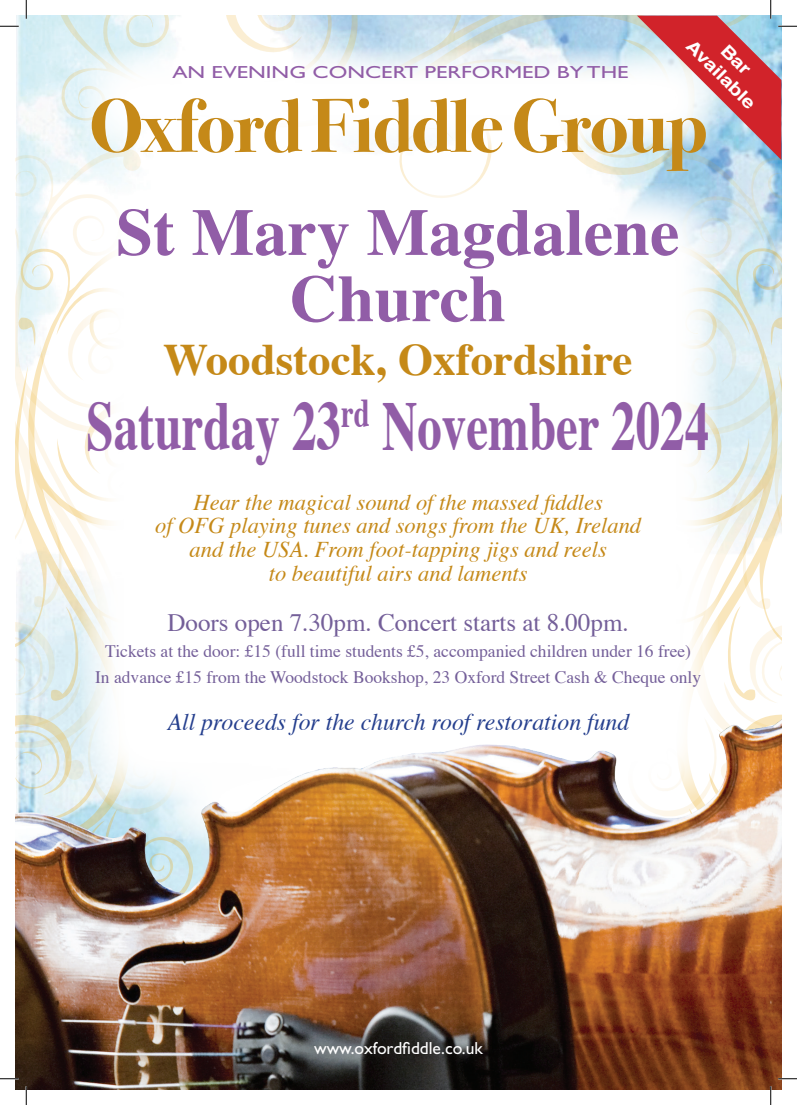
<style>
.page{position:relative;width:797px;height:1105px;background:#fff}
.page>*{position:absolute;margin:0;border:0;box-sizing:border-box;transform-origin:0 0}
.t1{font:700 76.25px "Bodoni Svty Two OSITCTT";letter-spacing:-.02em;color:#c58918}
.t2{font:700 70px "Times";color:#915da7;scale:.7 1}
.t3{font:700 66.25px/66.2px "Times";color:#915da7;text-align:center}
.t4{font:700 45px "Times";color:#c58918}
.t5{font:25px "Times";color:#745f99}
.t6{font:italic 23.75px "Times";color:#253f8e}
.t7{font:italic 22.5px/23.8px "Times";color:#c58918;text-align:center}
.t8{font:17.5px/25.9px "Times";color:#745f99;text-align:center}
.t9{font:17.5px "Gill Sans";color:#915da7;scale:1.3 1}
.t10{font:17.5px "Gill Sans";color:#fff}
.t11{font:700 17.5px "Helvetica";color:#fff;scale:1.2 1}
</style>
<div class="page">
<svg style="left:698px;top:161px;width:83px;height:113px;background:#b5d4e6"></svg>
<svg style="left:703px;top:193px;width:61px;height:67px;background:#cee2eb"></svg>
<svg style="left:718px;top:274px;width:63px;height:241px;background:#dbe9e7"></svg>
<svg style="left:55px;top:16px;width:121px;height:115px;background:#dff0f2"></svg>
<svg style="left:100px;top:16px;width:72px;height:32px;background:#e0efef"></svg>
<svg style="left:226px;top:16px;width:472px;height:173px"></svg>
<svg style="left:16px;top:149px;width:125px;height:122px"></svg>
<svg style="left:40px;top:191px;width:57px;height:67px"></svg>
<svg style="left:16px;top:271px;width:64px;height:242px"></svg>
<div style="left:80px;top:183px;width:638px;height:617px;background:#fff;border-radius:43px"></div>
<svg style="left:82px;top:48px;width:490px;height:100px"></svg>
<img style="left:368px;top:744px;width:193px;height:345px">
<svg style="left:368px;top:1031px;width:126px;height:35px;background:#2a2724"></svg>
<svg style="left:0;top:25px;width:19px;height:2px"></svg>
<svg style="left:25px;top:0;width:2px;height:19px"></svg>
<img style="left:0;top:513px;width:368px;height:592px">
<svg style="left:561px;top:515px;width:236px;height:590px"></svg>
<svg style="left:572px;top:0;width:225px;height:161px"></svg>
<p class="t11" style="left:699px;top:33px;width:76px;rotate:45deg">Available</p>
<p class="t9" style="left:172px;top:62px;width:352px">AN EVENING CONCERT PERFORMED BY THE</p>
<h1 class="t1" style="left:89px;top:81px;width:620px">Oxford Fiddle Group</h1>
<h3 class="t3" style="left:116px;top:202px;width:565px">St Mary Magdalene<br>Church</h3>
<h3 class="t4" style="left:163px;top:330px;width:471px">Woodstock, Oxfordshire</h3>
<h2 class="t2" style="left:86px;top:379px;width:891px">Saturday 23<sup>rd</sup> November 2024</h2>
<p class="t7" style="left:155px;top:492px;width:487px">Hear the magical sound of the massed fiddles<br>of OFG playing tunes and songs from the UK, Ireland and the USA. From foot-tapping jigs and reels<br>to beautiful airs and laments</p>
<p class="t5" style="left:167px;top:607px;width:463px">Doors open 7.30pm. Concert starts at 8.00pm.</p>
<p class="t8" style="left:95px;top:639px;width:607px">Tickets at the door: £15 (full time students £5, accompanied children under 16 free)<br>In advance £15 from the Woodstock Bookshop, 23 Oxford Street Cash &amp; Cheque only</p>
<p class="t6" style="left:168px;top:707px;width:463px">All proceeds for the church roof restoration fund</p>
<p class="t10" style="left:314px;top:1038px;width:170px">www.oxfordfiddle.co.uk</p>
</div>
